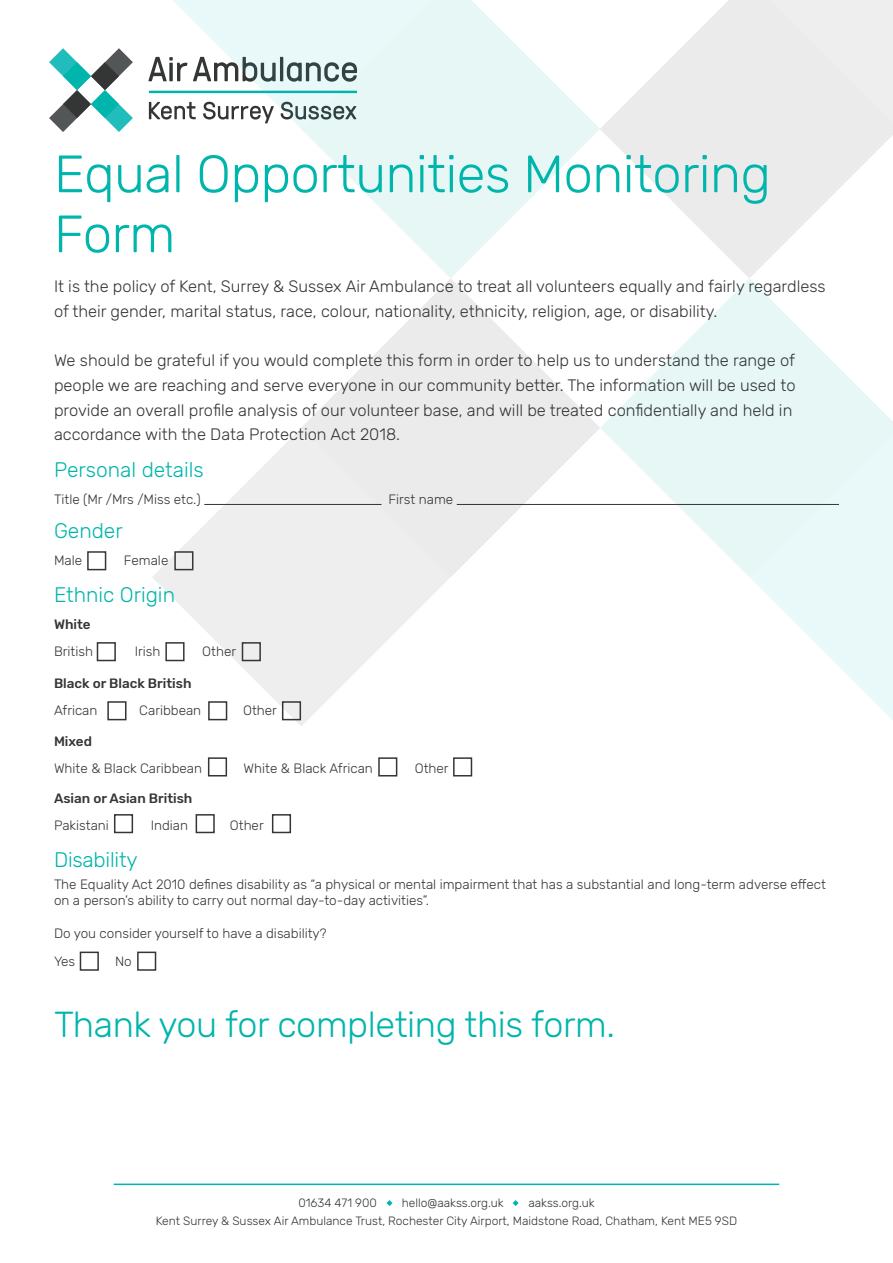
<style>
.page{position:relative;width:893px;height:1263px;background:#fff}
.page>*{position:absolute;margin:0;border:0;box-sizing:border-box;transform-origin:0 0}
.t1{font:300 52.5px/60px "Rubik";letter-spacing:-.01em;color:#00b5ac}
.t2{font:300 36px "Rubik";letter-spacing:-.01em;color:#00b5ac}
.t3{font:300 21px "Rubik";color:#00b5ac}
.t4{font:300 16.5px/24.8px "Rubik";color:#343636}
.t5{font:300 13.5px/16.2px "Rubik";color:#343636}
.t6{font:500 13.5px "Rubik";color:#343636}
.t7{font:300 12px/18px "Rubik";color:#343636}
</style>
<div class="page">
<svg style="left:49px;top:48px;width:84px;height:84px"></svg>
<hr style="left:149px;top:91px;width:208px;height:2px;background:#00b5ac">
<svg style="left:149px;top:102px;width:3px;height:18px"></svg>
<svg style="left:148px;top:69px;width:4px;height:12px"></svg>
<hr style="left:114px;top:1183px;width:665px;height:2px;background:#00b5ac">
<svg style="left:387px;top:1200px;width:6px;height:6px"></svg>
<svg style="left:513px;top:1200px;width:6px;height:6px"></svg>
<svg style="left:152px;top:0;width:149px;height:128px"></svg>
<svg style="left:750px;top:577px;width:143px;height:143px;fill:#eaf8f8"></svg>
<svg style="left:600px;top:0;width:293px;height:278px;fill:#ebebeb"></svg>
<svg style="left:301px;top:0;width:299px;height:278px;fill:#e6f7f6"></svg>
<svg style="left:600px;top:278px;width:293px;height:299px;fill:#e6f7f6"></svg>
<svg style="left:152px;top:429px;width:298px;height:297px;fill:#eeefef"></svg>
<svg style="left:301px;top:278px;width:299px;height:299px;fill:#ededee"></svg>
<hr style="left:204px;top:504px;width:177px;height:1px;background:#343636">
<hr style="left:457px;top:504px;width:382px;height:1px;background:#343636">
<div style="left:87px;top:551px;width:19px;height:19px;border:2px solid #343636"></div>
<div style="left:80px;top:951px;width:19px;height:20px;border:2px solid #343636"></div>
<div style="left:174px;top:551px;width:19px;height:19px;border:2px solid #343636"></div>
<div style="left:137px;top:951px;width:19px;height:20px;border:2px solid #343636"></div>
<div style="left:97px;top:642px;width:19px;height:19px;border:2px solid #343636"></div>
<div style="left:165px;top:642px;width:20px;height:19px;border:2px solid #343636"></div>
<div style="left:242px;top:642px;width:19px;height:19px;border:2px solid #343636"></div>
<div style="left:107px;top:701px;width:19px;height:19px;border:2px solid #343636"></div>
<div style="left:208px;top:701px;width:19px;height:19px;border:2px solid #343636"></div>
<div style="left:282px;top:701px;width:19px;height:19px;border:2px solid #343636"></div>
<div style="left:208px;top:757px;width:19px;height:19px;border:2px solid #343636"></div>
<div style="left:378px;top:757px;width:19px;height:19px;border:2px solid #343636"></div>
<div style="left:453px;top:757px;width:19px;height:19px;border:2px solid #343636"></div>
<div style="left:114px;top:814px;width:19px;height:19px;border:2px solid #343636"></div>
<div style="left:196px;top:814px;width:19px;height:19px;border:2px solid #343636"></div>
<div style="left:272px;top:814px;width:19px;height:19px;border:2px solid #343636"></div>
<p class="t1" style="left:54px;top:145px;width:718px">Equal Opportunities Monitoring<br>Form</p>
<p class="t4" style="left:54px;top:274px;width:773px">It is the policy of Kent, Surrey &amp; Sussex Air Ambulance to treat all volunteers equally and fairly regardless of their gender, marital status, race, colour, nationality, ethnicity, religion, age, or disability.</p>
<p class="t4" style="left:54px;top:348px;width:743px">We should be grateful if you would complete this form in order to help us to understand the range of people we are reaching and serve everyone in our community better. The information will be used to provide an overall profile analysis of our volunteer base, and will be treated confidentially and held in accordance with the Data Protection Act 2018.</p>
<p class="t3" style="left:54px;top:458px;width:151px">Personal details</p>
<p class="t5" style="left:54px;top:491px;width:148px">Title (Mr /Mrs /Miss etc.)</p>
<p class="t5" style="left:388px;top:491px;width:66px">First name</p>
<p class="t3" style="left:54px;top:519px;width:70px">Gender</p>
<p class="t5" style="left:54px;top:553px;width:30px">Male</p>
<p class="t5" style="left:124px;top:553px;width:46px">Female</p>
<p class="t3" style="left:54px;top:583px;width:123px">Ethnic Origin</p>
<p class="t6" style="left:54px;top:617px;width:38px">White</p>
<p class="t5" style="left:54px;top:644px;width:41px">British</p>
<p class="t5" style="left:135px;top:644px;width:27px">Irish</p>
<p class="t5" style="left:202px;top:644px;width:35px">Other</p>
<p class="t6" style="left:54px;top:676px;width:139px">Black or Black British</p>
<p class="t5" style="left:54px;top:703px;width:45px">African</p>
<p class="t5" style="left:139px;top:703px;width:63px">Caribbean</p>
<p class="t5" style="left:243px;top:703px;width:35px">Other</p>
<p class="t6" style="left:54px;top:733px;width:40px">Mixed</p>
<p class="t5" style="left:54px;top:760px;width:150px">White &amp; Black Caribbean</p>
<p class="t5" style="left:244px;top:760px;width:131px">White &amp; Black African</p>
<p class="t5" style="left:415px;top:760px;width:35px">Other</p>
<p class="t6" style="left:54px;top:790px;width:140px">Asian or Asian British</p>
<p class="t5" style="left:54px;top:817px;width:56px">Pakistani</p>
<p class="t5" style="left:151px;top:817px;width:39px">Indian</p>
<p class="t5" style="left:230px;top:817px;width:35px">Other</p>
<p class="t3" style="left:54px;top:848px;width:85px">Disability</p>
<p class="t5" style="left:54px;top:877px;width:773px">The Equality Act 2010 defines disability as “a physical or mental impairment that has a substantial and long-term adverse effect on a person’s ability to carry out normal day-to-day activities”.</p>
<p class="t5" style="left:54px;top:925px;width:274px">Do you consider yourself to have a disability?</p>
<p class="t5" style="left:54px;top:954px;width:23px">Yes</p>
<p class="t5" style="left:115px;top:954px;width:18px">No</p>
<p class="t2" style="left:54px;top:1004px;width:563px">Thank you for completing this form.</p>
<p class="t7" style="left:156px;top:1194px;width:583px;text-indent:373px">aakss.org.uk<br>Kent Surrey &amp; Sussex Air Ambulance Trust, Rochester City Airport, Maidstone Road, Chatham, Kent ME5 9SD</p>
<p class="t7" style="left:298px;top:1194px;width:80px">01634 471 900</p>
<p class="t7" style="left:402px;top:1194px;width:104px">hello@aakss.org.uk</p>
</div>
